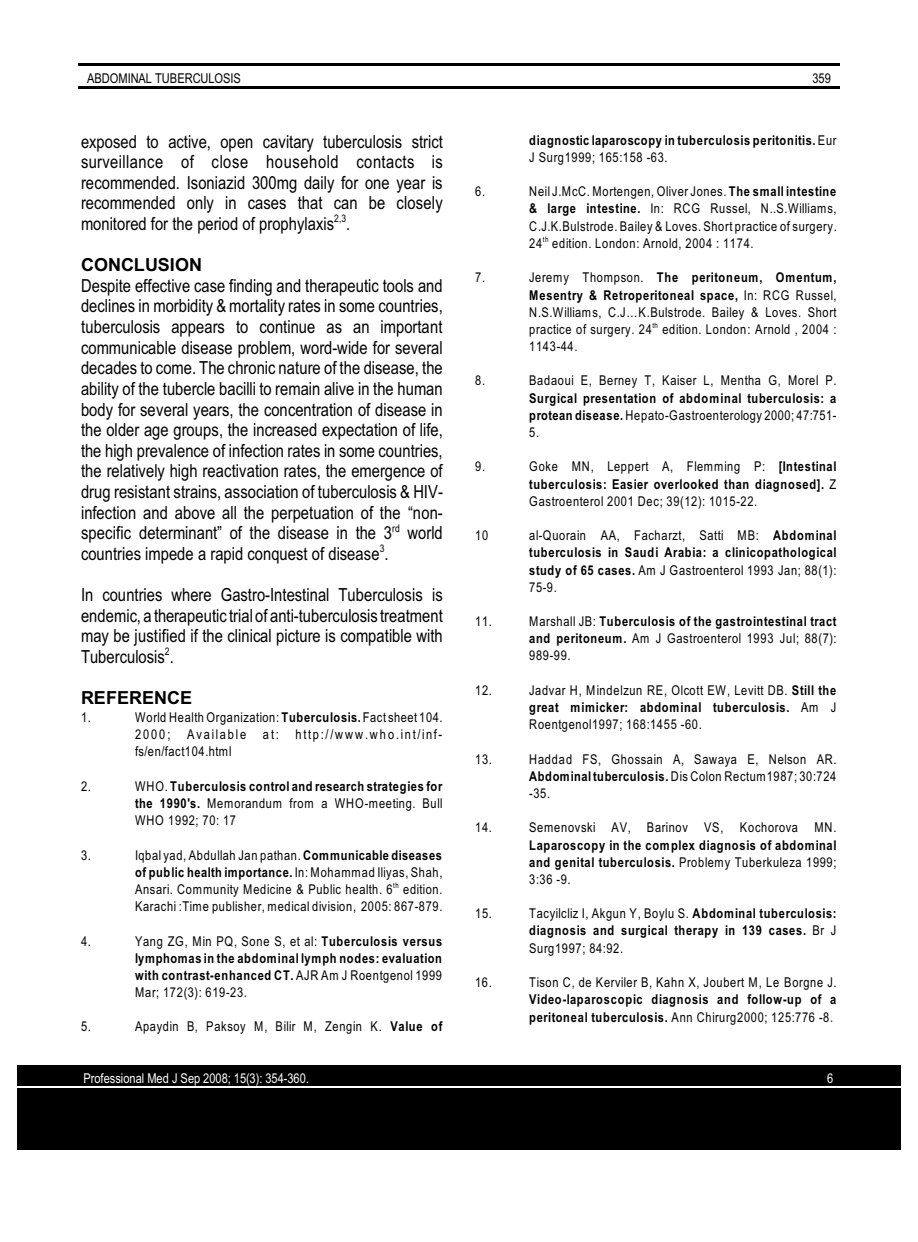
<style>
.page{position:relative;width:918px;height:1242px;background:#fff}
.page>*{position:absolute;margin:0;border:0;box-sizing:border-box;transform-origin:0 0}
.t1{font:18px/20.5px "Arial Narrow";color:#000;text-align:justify}
.t2{font:700 18px "Arial";color:#000}
.t3{font:13.5px/17.2px "Arial Narrow";letter-spacing:.05em;color:#000;text-align:justify}
.t4{font:700 13.5px/17.2px "Arial Narrow";letter-spacing:.055em;color:#000;text-align:justify}
.t5{font:13.5px "Arial Narrow";color:#fff}
.t6{font:13.5px "Arial Narrow";color:#000}
.t7{font:10.5px "Arial Narrow";color:#000}
.t8{font:7.5px "Arial Narrow";color:#000}
.s1{font-weight:700}
.s2{font-weight:400}
</style>
<div class="page">
<hr style="left:78px;top:63px;width:762px;height:3px;background:#000">
<hr style="left:78px;top:86px;width:762px;height:3px;background:#000">
<div style="left:17px;top:1066px;width:884px;height:20px;background:#000"></div>
<div style="left:17px;top:1088px;width:884px;height:20px;background:#000"></div>
<div style="left:17px;top:1109px;width:884px;height:20px;background:#000"></div>
<div style="left:17px;top:1129px;width:884px;height:21px;background:#000"></div>
<p class="t6" style="left:87px;top:74px;width:155px">ABDOMINAL TUBERCULOSIS</p>
<p class="t3" style="left:812px;top:71px;width:20px">359</p>
<p class="t1" style="left:81px;top:133px;width:363px">exposed to active, open cavitary tuberculosis strict surveillance of close household contacts is recommended. Isoniazid 300mg daily for one year is recommended only in cases that can be closely monitored for the period of prophylaxis .</p>
<p class="t7" style="left:334px;top:215px;width:14px">2,3</p>
<h1 class="t2" style="left:81px;top:258px;width:123px">CONCLUSION</h1>
<p class="t1" style="left:81px;top:277px;width:363px">Despite effective case finding and therapeutic tools and declines in morbidity &amp; mortality rates in some countries, tuberculosis appears to continue as an important communicable disease problem, word-wide for several decades to come. The chronic nature of the disease, the ability of the tubercle bacilli to remain alive in the human body for several years, the concentration of disease in the older age groups, the increased expectation of life, the high prevalence of infection rates in some countries, the relatively high reactivation rates, the emergence of drug resistant strains, association of tuberculosis &amp; HIV&shy;infection and above all the perpetuation of the “non&shy;specific determinant” of the disease in the 3 world</p>
<p class="t7" style="left:392px;top:524px;width:9px">rd</p>
<h1 class="t1" style="left:81px;top:545px;width:309px">countries impede a rapid conquest of disease .<sup>3</sup></h1>
<h1 class="t1" style="left:81px;top:586px;width:363px">In countries where Gastro-Intestinal Tuberculosis is endemic, a therapeutic trial of anti-tuberculosis treatment may be justified if the clinical picture is compatible with Tuberculosis .<sup>2</sup></h1>
<h1 class="t2" style="left:81px;top:691px;width:113px">REFERENCE</h1>
<p class="t3" style="left:81px;top:710px;width:11px">1.</p>
<p class="t3" style="left:135px;top:710px;width:309px">World Health Organization: <span class="s1">Tuberculosis.</span> Fact sheet 104.<br>2000; Available at: http://www.who.int/inf&shy;fs/en/fact104.html</p>
<p class="t3" style="left:81px;top:779px;width:11px">2.</p>
<p class="t4" style="left:135px;top:779px;width:309px"><span class="s2">WHO.</span> Tuberculosis control and research strategies for the 1990's. <span class="s2">Memorandum from a WHO-meeting. Bull WHO 1992; 70: 17</span></p>
<p class="t3" style="left:81px;top:847px;width:11px">3.</p>
<p class="t3" style="left:135px;top:847px;width:309px">Iqbal yad, Abdullah Jan pathan. <span class="s1">Communicable diseases of public health importance.</span> In: Mohammad Iliyas, Shah, Ansari. Community Medicine &amp; Public health. 6 edition.</p>
<p class="t8" style="left:393px;top:882px;width:7px">th</p>
<p class="t3" style="left:135px;top:899px;width:309px">Karachi :Time publisher, medical division, 2005: 867-879.</p>
<p class="t3" style="left:81px;top:933px;width:11px">4.</p>
<p class="t4" style="left:135px;top:934px;width:309px"><span class="s2">Yang ZG, Min PQ, Sone S, et al:</span> Tuberculosis versus lymphomas in the abdominal lymph nodes: evaluation with contrast-enhanced CT. <span class="s2">AJR Am J Roentgenol 1999<br>Mar; 172(3): 619-23.</span></p>
<p class="t3" style="left:81px;top:1019px;width:11px">5.</p>
<p class="t3" style="left:135px;top:1019px;width:309px">Apaydin B, Paksoy M, Bilir M, Zengin K. <span class="s1">Value of</span></p>
<p class="t4" style="left:529px;top:133px;width:309px">diagnostic laparoscopy in tuberculosis peritonitis. <span class="s2">Eur<br>J Surg1999; 165:158 -63.</span></p>
<p class="t3" style="left:475px;top:184px;width:11px">6.</p>
<p class="t3" style="left:529px;top:184px;width:309px">Neil J.McC. Mortengen, Oliver Jones. <span class="s1">The small intestine &amp; large intestine.</span> In: RCG Russel, N..S.Williams, C.J.K.Bulstrode. Bailey &amp; Loves. Short practice of surgery.<br>24 edition. London: Arnold, 2004 : 1174.</p>
<p class="t8" style="left:543px;top:236px;width:7px">th</p>
<p class="t3" style="left:475px;top:270px;width:11px">7.</p>
<p class="t3" style="left:529px;top:270px;width:309px">Jeremy Thompson. <span class="s1">The peritoneum, Omentum, Mesentry &amp; Retroperitoneal space,</span> In: RCG Russel, N.S.Williams, C.J…K.Bulstrode. Bailey &amp; Loves. Short practice of surgery. 24 edition. London: Arnold , 2004 :</p>
<p class="t8" style="left:652px;top:322px;width:7px">th</p>
<p class="t3" style="left:529px;top:339px;width:50px">1143-44.</p>
<p class="t3" style="left:475px;top:373px;width:11px">8.</p>
<p class="t3" style="left:529px;top:373px;width:309px">Badaoui E, Berney T, Kaiser L, Mentha G, Morel P.</p>
<p class="t4" style="left:529px;top:391px;width:309px">Surgical presentation of abdominal tuberculosis: a protean disease. <span class="s2">Hepato-Gastroenterology 2000; 47:751- 5.</span></p>
<p class="t3" style="left:475px;top:459px;width:11px">9.</p>
<p class="t3" style="left:529px;top:459px;width:309px">Goke MN, Leppert A, Flemming P: <span class="s1">[Intestinal tuberculosis: Easier overlooked than diagnosed].</span> Z Gastroenterol 2001 Dec; 39(12): 1015-22.</p>
<p class="t3" style="left:475px;top:528px;width:14px">10</p>
<p class="t4" style="left:529px;top:528px;width:309px"><span class="s2">al-Quorain AA, Facharzt, Satti MB:</span> Abdominal tuberculosis in Saudi Arabia: a clinicopathological study of 65 cases. <span class="s2">Am J Gastroenterol 1993 Jan; 88(1):<br>75-9.</span></p>
<p class="t3" style="left:475px;top:614px;width:18px">11.</p>
<p class="t4" style="left:529px;top:614px;width:309px"><span class="s2">Marshall JB:</span> Tuberculosis of the gastrointestinal tract and peritoneum. <span class="s2">Am J Gastroenterol 1993 Jul; 88(7):<br>989-99.</span></p>
<p class="t3" style="left:475px;top:683px;width:18px">12.</p>
<p class="t3" style="left:529px;top:683px;width:309px">Jadvar H, Mindelzun RE, Olcott EW, Levitt DB. <span class="s1">Still the great mimicker: abdominal tuberculosis.</span> Am J Roentgenol1997; 168:1455 -60.</p>
<p class="t3" style="left:475px;top:751px;width:18px">13.</p>
<p class="t3" style="left:529px;top:751px;width:309px">Haddad FS, Ghossain A, Sawaya E, Nelson AR.<br><span class="s1">Abdominal tuberculosis.</span> Dis Colon Rectum1987; 30:724 -35.</p>
<p class="t3" style="left:475px;top:820px;width:18px">14.</p>
<p class="t3" style="left:529px;top:820px;width:309px">Semenovski AV, Barinov VS, Kochorova MN.</p>
<p class="t4" style="left:529px;top:838px;width:309px">Laparoscopy in the complex diagnosis of abdominal and genital tuberculosis. <span class="s2">Problemy Tuberkuleza 1999; 3:36 -9.</span></p>
<p class="t3" style="left:475px;top:906px;width:18px">15.</p>
<p class="t4" style="left:529px;top:906px;width:309px"><span class="s2">Tacyilcliz I, Akgun Y, Boylu S.</span> Abdominal tuberculosis: diagnosis and surgical therapy in 139 cases. <span class="s2">Br J Surg1997; 84:92.</span></p>
<p class="t3" style="left:475px;top:975px;width:18px">16.</p>
<p class="t3" style="left:529px;top:975px;width:309px">Tison C, de Kerviler B, Kahn X, Joubert M, Le Borgne J.</p>
<p class="t4" style="left:529px;top:992px;width:309px">Video-laparoscopic diagnosis and follow-up of a peritoneal tuberculosis. <span class="s2">Ann Chirurg2000; 125:776 -8.</span></p>
<p class="t5" style="left:84px;top:1073px;width:227px">Professional Med J Sep 2008; 15(3): 354-360.</p>
<p class="t5" style="left:827px;top:1073px;width:8px">6</p>
</div>
